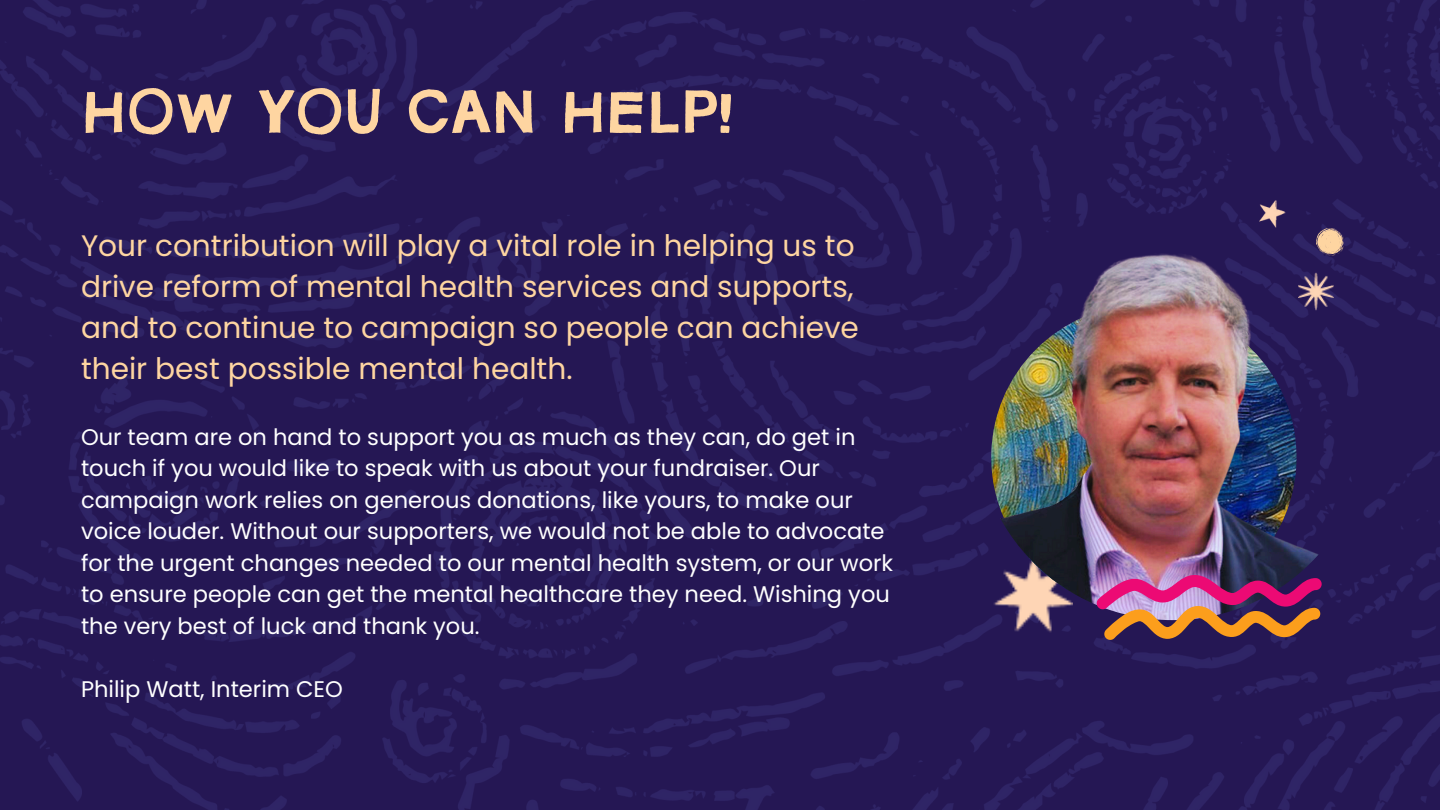
<style>
.page{position:relative;width:1440px;height:810px;background:#fff}
.page>*{position:absolute;margin:0;border:0;box-sizing:border-box;transform-origin:0 0}
.t1{font:62px "YWFTHLLVTKA";color:#fed5a1}
.t2{font:29.6px/41.2px "Poppins";color:#fed5a1}
.t3{font:22.6px/31.5px "Poppins";color:#fff}
</style>
<div class="page">
<img style="left:0;top:0;width:1440px;height:810px">
<img style="left:993px;top:557px;width:80px;height:75px">
<img style="left:1259px;top:201px;width:26px;height:27px">
<img style="left:1299px;top:273px;width:34px;height:37px">
<img style="left:976px;top:228px;width:392px;height:392px;border-radius:50%">
<img style="left:1096px;top:557px;width:226px;height:104px">
<svg style="left:1316px;top:228px;width:28px;height:28px"></svg>
<p class="t1" style="left:81px;top:86px;width:654px">HOW YOU CAN HELP!</p>
<p class="t2" style="left:81px;top:225px;width:780px">Your contribution will play a vital role in helping us to drive reform of mental health services and supports, and to continue to campaign so people can achieve their best possible mental health.</p>
<h1 class="t3" style="left:81px;top:421px;width:814px">Our team are on hand to support you as much as they can, do get in touch if you would like to speak with us about your fundraiser. Our campaign work relies on generous donations, like yours, to make our voice louder. Without our supporters, we would not be able to advocate for the urgent changes needed to our mental health system, or our work to ensure people can get the mental healthcare they need. Wishing you the very best of luck and thank you.</h1>
<h2 class="t3" style="left:81px;top:673px;width:264px">Philip Watt, Interim CEO</h2>
</div>
